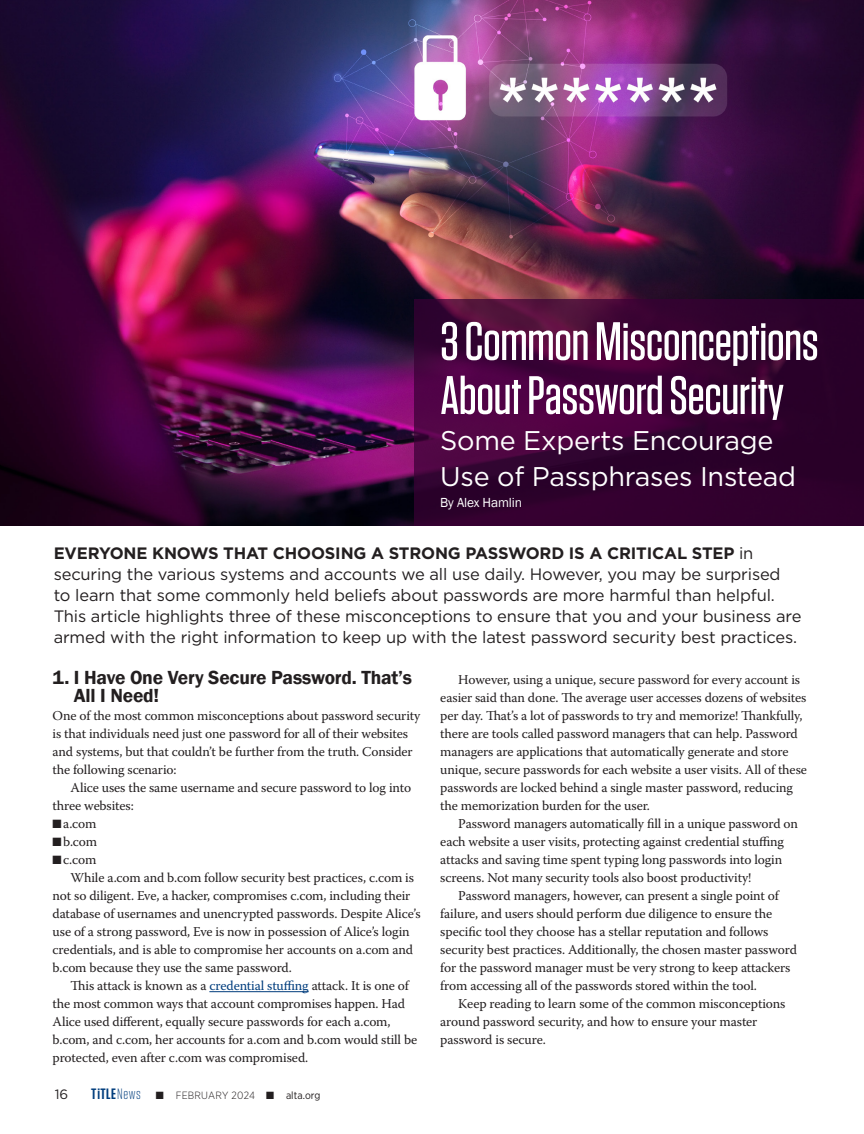
<style>
.page{position:relative;width:864px;height:1134px;background:#fff}
.page>*{position:absolute;margin:0;border:0;box-sizing:border-box;transform-origin:0 0}
.Text{font:500 54px/54px "Tungsten";letter-spacing:-.01em;color:#fff}
.Text-2{font:27px/36px "Gotham";letter-spacing:-.01em;color:#fff}
.B_Article_Subhed{font:600 19.5px/18px "Franklin Gothic";letter-spacing:-.01em;color:#231f20}
.t1{font:16.5px/21px "Gotham";letter-spacing:-.01em;color:#231f20}
.Text-3{font:13.5px/18px "Warnock Pro";letter-spacing:-.01em;color:#231f20}
.Text_No_Indent{font:13.5px/18px "Warnock Pro";letter-spacing:-.01em;color:#231f20}
.Feature_byline{font:13.5px "Franklin Gothic";letter-spacing:-.01em;color:#fff}
.t2{font:13.5px "Gotham";color:#231f20}
.t3{font:300 10.5px "Gotham Narrow";letter-spacing:.02em;color:#231f20}
.s1{font-weight:700}
.s2{color:#013d7d}
.s3{font-family:"Tungsten";font-weight:600;font-size:15px;color:#013d7d}
.s4{font-family:"Tungsten";font-weight:600;font-size:15.15px;color:#013d7d}
.s5{font-family:"Tungsten";font-size:15px;color:#013d7d}
.s6{font-weight:400}
</style>
<div class="page">
<img style="left:0;top:0;width:864px;height:525px">
<hr style="left:209px;top:991px;width:100px;height:1px;background:#013d7d">
<svg style="left:415px;top:299px;width:449px;height:226px;background:#390233"></svg>
<p class="Text" style="left:440px;top:315px;width:380px">3 Common Misconceptions<br>About Password Security</p>
<p class="Text-2" style="left:440px;top:422px;width:357px">Some Experts Encourage<br>Use of Passphrases Instead</p>
<p class="Feature_byline" style="left:440px;top:494px;width:83px">By Alex Hamlin</p>
<p class="t1" style="left:54px;top:542px;width:749px"><span class="s1">EVERYONE KNOWS THAT CHOOSING A STRONG PASSWORD IS A CRITICAL STEP</span> in securing the various systems and accounts we all use daily. However, you may be surprised to learn that some commonly held beliefs about passwords are more harmful than helpful.<br>This article highlights three of these misconceptions to ensure that you and your business are armed with the right information to keep up with the latest password security best practices.</p>
<p class="B_Article_Subhed" style="left:74px;top:669px;width:340px;text-indent:-21px">1. I Have One Very Secure Password. That’s<br>All I Need!</p>
<p class="Text_No_Indent" style="left:53px;top:706px;width:369px">One of the most common misconceptions about password security is that individuals need just one password for all of their websites and systems, but that couldn’t be further from the truth. Consider the following scenario:</p>
<p class="Text-3" style="left:53px;top:778px;width:360px;text-indent:18px">Alice uses the same username and secure password to log into three websites:</p>
<p class="Text-3" style="left:53px;top:814px;width:45px">■a.com</p>
<p class="Text-3" style="left:53px;top:832px;width:46px">■b.com</p>
<p class="Text-3" style="left:53px;top:850px;width:45px">■c.com</p>
<p class="Text-3" style="left:53px;top:868px;width:370px;text-indent:18px">While a.com and b.com follow security best practices, c.com is not so diligent. Eve, a hacker, compromises c.com, including their database of usernames and unencrypted passwords. Despite Alice’s use of a strong password, Eve is now in possession of Alice’s login credentials, and is able to compromise her accounts on a.com and b.com because they use the same password.</p>
<p class="Text-3" style="left:53px;top:976px;width:366px;text-indent:18px">This attack is known as a <span class="s2">credential stuffing</span> attack. It is one of the most common ways that account compromises happen. Had Alice used different, equally secure passwords for each a.com, b.com, and c.com, her accounts for a.com and b.com would still be protected, even after c.com was compromised.</p>
<p class="t2" style="left:55px;top:1086px;width:15px">16</p>
<p class="t3" style="left:91px;top:1089px;width:231px"><span class="s3">T</span><span class="s4">i</span><span class="s3">TLE</span> <span class="s5">News</span> ■ FEBRUARY 2024 ■ <span class="s6">alta.org</span></p>
<p class="Text-3" style="left:440px;top:670px;width:368px;text-indent:18px">However, using a unique, secure password for every account is easier said than done. The average user accesses dozens of websites per day. That’s a lot of passwords to try and memorize! Thankfully, there are tools called password managers that can help. Password managers are applications that automatically generate and store unique, secure passwords for each website a user visits. All of these passwords are locked behind a single master password, reducing the memorization burden for the user.</p>
<p class="Text-3" style="left:440px;top:814px;width:359px;text-indent:18px">Password managers automatically fill in a unique password on each website a user visits, protecting against credential stuffing attacks and saving time spent typing long passwords into login screens. Not many security tools also boost productivity!</p>
<p class="Text-3" style="left:440px;top:886px;width:358px;text-indent:18px">Password managers, however, can present a single point of failure, and users should perform due diligence to ensure the specific tool they choose has a stellar reputation and follows security best practices. Additionally, the chosen master password for the password manager must be very strong to keep attackers from accessing all of the passwords stored within the tool.</p>
<p class="Text-3" style="left:440px;top:994px;width:347px;text-indent:18px">Keep reading to learn some of the common misconceptions around password security, and how to ensure your master password is secure.</p>
</div>
